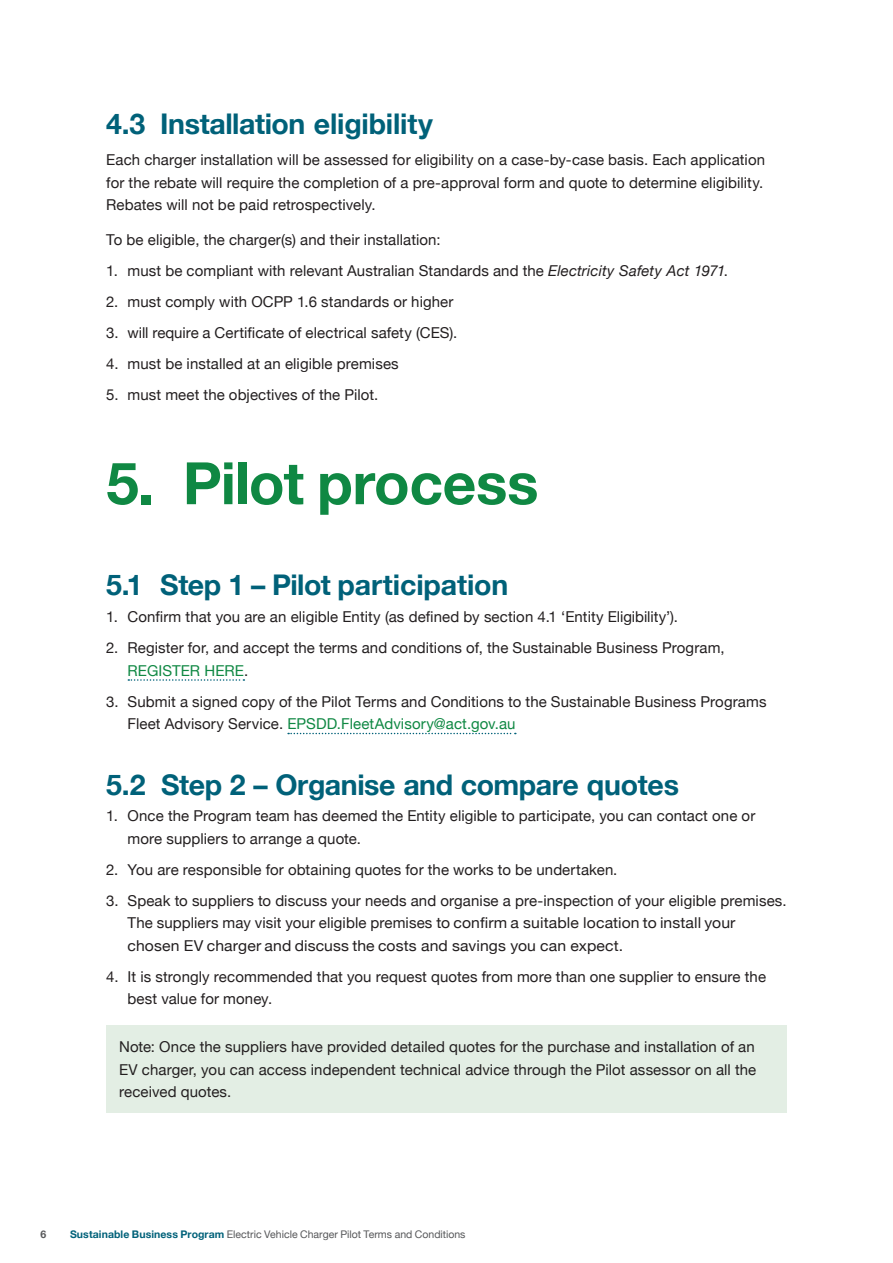
<style>
.page{position:relative;width:893px;height:1263px;background:#fff}
.page>*{position:absolute;margin:0;border:0;box-sizing:border-box;transform-origin:0 0}
.t1{font:700 58.5px "Helvetica Neue";letter-spacing:-.01em;color:#0f8843}
.t2{font:700 28.5px "Helvetica Neue";letter-spacing:-.01em;color:#006179}
.Body{font:15px/22.5px "Helvetica Neue";letter-spacing:.005em;color:#231f20}
.Note{font:15px/22.5px "Helvetica Neue";letter-spacing:.005em;color:#231f20;text-align:justify}
.t3{font:10.5px "Helvetica Neue";color:#57585a}
.t4{font:700 10.5px "Helvetica Neue";color:#57585a}
.s1{font-style:italic}
.s2{color:#0f8843}
.s3{font-weight:700;color:#006179}
</style>
<div class="page">
<svg style="left:128px;top:679px;width:116px;height:2px"></svg>
<svg style="left:288px;top:733px;width:228px;height:1px"></svg>
<div style="left:106px;top:1025px;width:681px;height:88px;background:#e3eee4"></div>
<p class="t2" style="left:106px;top:102px;width:328px">4.3 Installation eligibility</p>
<p class="Body" style="left:106px;top:149px;width:660px">Each charger installation will be assessed for eligibility on a case-by-case basis. Each application for the rebate will require the completion of a pre-approval form and quote to determine eligibility.<br>Rebates will not be paid retrospectively.</p>
<p class="Body" style="left:106px;top:230px;width:336px">To be eligible, the charger(s) and their installation:</p>
<p class="Body" style="left:106px;top:261px;width:623px">1. must be compliant with relevant Australian Standards and the <span class="s1">Electricity Safety Act 1971</span>.</p>
<p class="Body" style="left:106px;top:292px;width:349px">2. must comply with OCPP 1.6 standards or higher</p>
<p class="Body" style="left:106px;top:323px;width:352px">3. will require a Certificate of electrical safety (CES).</p>
<p class="Body" style="left:106px;top:354px;width:294px">4. must be installed at an eligible premises</p>
<p class="Body" style="left:106px;top:385px;width:274px">5. must meet the objectives of the Pilot.</p>
<p class="t1" style="left:106px;top:437px;width:434px">5. Pilot process</p>
<p class="t2" style="left:106px;top:563px;width:404px">5.1 Step 1 – Pilot participation</p>
<p class="Body" style="left:106px;top:606px;width:573px">1. Confirm that you are an eligible Entity (as defined by section 4.1 ‘Entity Eligibility’).</p>
<p class="Body" style="left:128px;top:637px;width:599px;text-indent:-21px">2. Register for, and accept the terms and conditions of, the Sustainable Business Program,<br><span class="s2">REGISTER HERE</span>.</p>
<p class="Body" style="left:128px;top:691px;width:640px;text-indent:-21px">3. Submit a signed copy of the Pilot Terms and Conditions to the Sustainable Business Programs<br>Fleet Advisory Service. <span class="s2">EPSDD.FleetAdvisory@act.gov.au</span></p>
<p class="t2" style="left:106px;top:762px;width:574px">5.2 Step 2 – Organise and compare quotes</p>
<p class="Body" style="left:128px;top:805px;width:629px;text-indent:-21px">1. Once the Program team has deemed the Entity eligible to participate, you can contact one or more suppliers to arrange a quote.</p>
<p class="Body" style="left:106px;top:859px;width:513px">2. You are responsible for obtaining quotes for the works to be undertaken.</p>
<p class="Body" style="left:128px;top:890px;width:661px;text-indent:-21px">3. Speak to suppliers to discuss your needs and organise a pre-inspection of your eligible premises.<br>The suppliers may visit your eligible premises to confirm a suitable location to install your chosen EV charger and discuss the costs and savings you can expect.</p>
<p class="Body" style="left:128px;top:966px;width:640px;text-indent:-21px">4. It is strongly recommended that you request quotes from more than one supplier to ensure the best value for money.</p>
<p class="Note" style="left:119px;top:1036px;width:639px">Note: Once the suppliers have provided detailed quotes for the purchase and installation of an EV charger, you can access independent technical advice through the Pilot assessor on all the received quotes.</p>
<p class="t4" style="left:41px;top:1226px;width:7px">6</p>
<p class="t3" style="left:70px;top:1227px;width:397px"><span class="s3">Sustainable Business Program</span> Electric Vehicle Charger Pilot Terms and Conditions</p>
</div>
